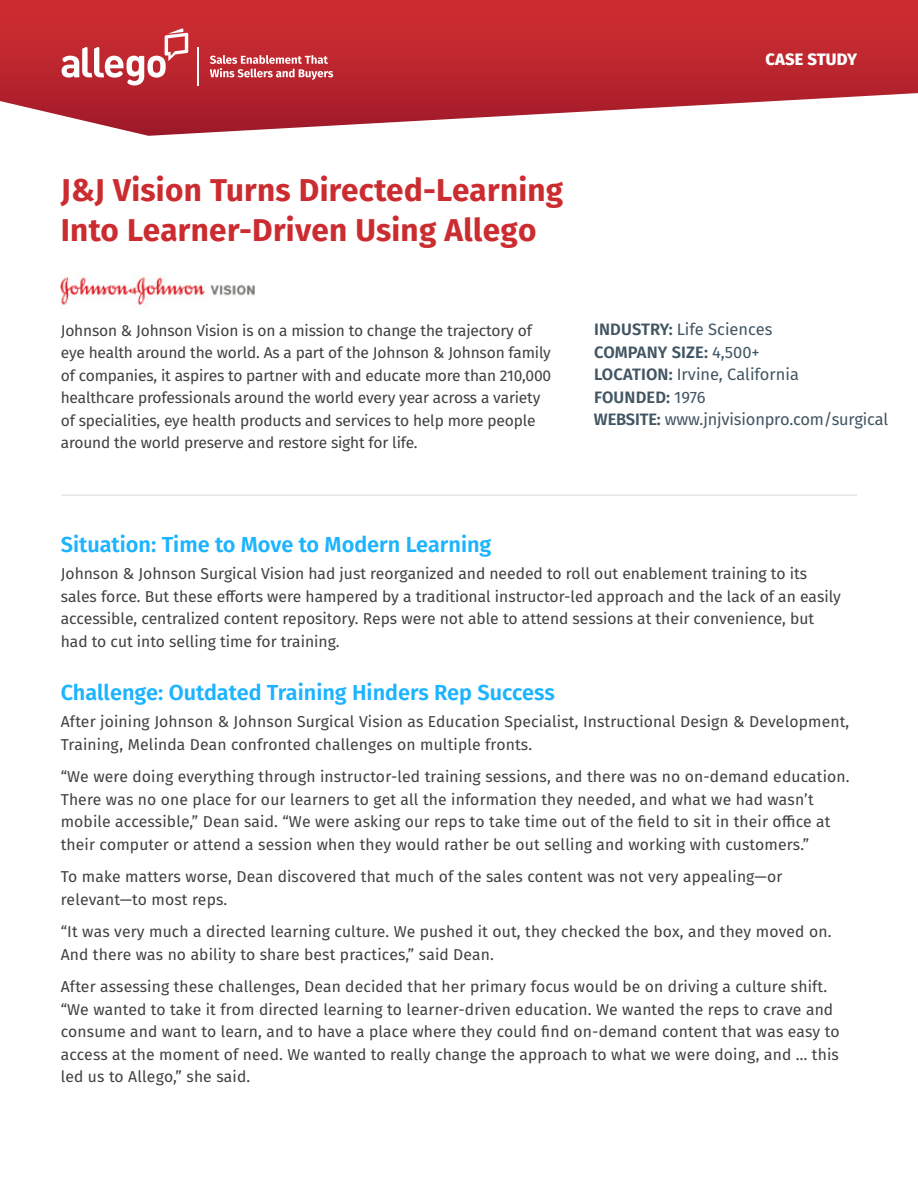
<style>
.page{position:relative;width:918px;height:1188px;background:#fff}
.page>*{position:absolute;margin:0;border:0;box-sizing:border-box;transform-origin:0 0}
.t1{font:700 31.5px/39.9px "Fira Sans";letter-spacing:.01em;color:#cb2c30}
.t2{font:600 21.75px "Fira Sans";color:#1cb3ff}
.t3{font:16.5px/22.6px "Fira Sans";letter-spacing:-.01em;color:#425563}
.t4{font:800 16.5px "Fira Sans";letter-spacing:.01em;color:#fff}
.t5{font:15.75px/22.5px "Fira Sans";letter-spacing:.01em;color:#414042}
.t6{font:15.6px/22.5px "Fira Sans";letter-spacing:-.01em;color:#414042}
.s1{font-weight:600}
</style>
<div class="page">
<svg style="left:0;top:0;width:918px;height:136px"></svg>
<hr style="left:198px;top:47px;width:1px;height:39px;background:#fff">
<svg style="left:62px;top:28px;width:126px;height:58px"></svg>
<svg style="left:210px;top:55px;width:123px;height:25px;background:#cf656a"></svg>
<img style="left:61px;top:273px;width:193px;height:32px">
<hr style="left:62px;top:494px;width:795px;height:2px;background:#e3e6e8">
<p class="t4" style="left:765px;top:45px;width:93px">CASE STUDY</p>
<h1 class="t1" style="left:61px;top:168px;width:504px">J&amp;J Vision Turns Directed-Learning<br>Into Learner-Driven Using Allego</h1>
<p class="t6" style="left:61px;top:319px;width:492px">Johnson &amp; Johnson Vision is on a mission to change the trajectory of eye health around the world. As a part of the Johnson &amp; Johnson family of companies, it aspires to partner with and educate more than 210,000 healthcare professionals around the world every year across a variety of specialities, eye health products and services to help more people around the world preserve and restore sight for life.</p>
<p class="t3" style="left:594px;top:317px;width:296px"><span class="s1">INDUSTRY:</span> Life Sciences<br><span class="s1">COMPANY SIZE:</span> 4,500+<br><span class="s1">LOCATION:</span> Irvine, California<br><span class="s1">FOUNDED:</span> 1976<br><span class="s1">WEBSITE:</span> www.jnjvisionpro.com/surgical</p>
<h2 class="t2" style="left:61px;top:527px;width:432px">Situation: Time to Move to Modern Learning</h2>
<p class="t5" style="left:61px;top:562px;width:782px">Johnson &amp; Johnson Surgical Vision had just reorganized and needed to roll out enablement training to its sales force. But these efforts were hampered by a traditional instructor-led approach and the lack of an easily accessible, centralized content repository. Reps were not able to attend sessions at their convenience, but had to cut into selling time for training.</p>
<h2 class="t2" style="left:61px;top:675px;width:496px">Challenge: Outdated Training Hinders Rep Success</h2>
<p class="t5" style="left:61px;top:710px;width:790px">After joining Johnson &amp; Johnson Surgical Vision as Education Specialist, Instructional Design &amp; Development,<br>Training, Melinda Dean confronted challenges on multiple fronts.</p>
<p class="t5" style="left:61px;top:765px;width:790px">“We were doing everything through instructor-led training sessions, and there was no on-demand education.<br>There was no one place for our learners to get all the information they needed, and what we had wasn’t mobile accessible,” Dean said. “We were asking our reps to take time out of the field to sit in their office at their computer or attend a session when they would rather be out selling and working with customers.”</p>
<p class="t5" style="left:61px;top:865px;width:723px">To make matters worse, Dean discovered that much of the sales content was not very appealing—or relevant—to most reps.</p>
<p class="t5" style="left:61px;top:920px;width:772px">“It was very much a directed learning culture. We pushed it out, they checked the box, and they moved on.<br>And there was no ability to share best practices,” said Dean.</p>
<p class="t5" style="left:61px;top:975px;width:780px">After assessing these challenges, Dean decided that her primary focus would be on driving a culture shift. “We wanted to take it from directed learning to learner-driven education. We wanted the reps to crave and consume and want to learn, and to have a place where they could find on-demand content that was easy to access at the moment of need. We wanted to really change the approach to what we were doing, and … this led us to Allego,” she said.</p>
</div>
